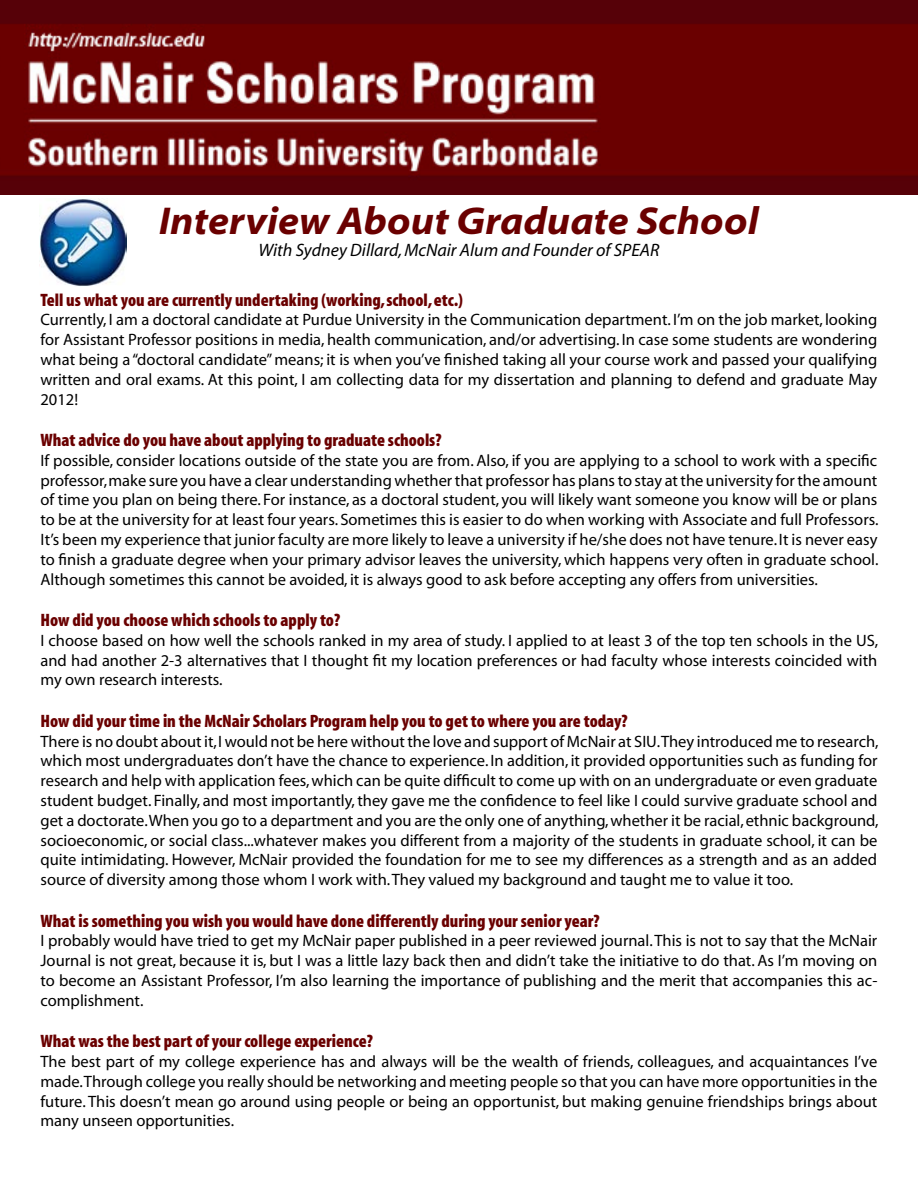
<style>
.page{position:relative;width:918px;height:1188px;background:#fff}
.page>*{position:absolute;margin:0;border:0;box-sizing:border-box;transform-origin:0 0}
.t1{font:39px "Myriad MM It 700 700";color:#6a0000}
.t2{font:18px "Myriad MM 830 300";color:#6a0000}
.t3{font:18px "Myriad MM It 400 600";color:#000}
.t4{font:16.5px/19.8px "Myriad MM 400 600";color:#000;text-align:justify}
</style>
<div class="page">
<img style="left:750px;top:0;width:168px;height:195px">
<img style="left:0;top:0;width:750px;height:195px">
<img style="left:39px;top:199px;width:88px;height:87px">
<h1 class="t1" style="left:159px;top:202px;width:601px">Interview About Graduate School</h1>
<p class="t3" style="left:258px;top:241px;width:403px">With Sydney Dillard, McNair Alum and Founder of SPEAR</p>
<p class="t2" style="left:40px;top:291px;width:424px">Tell us what you are currently undertaking (working, school, etc.)</p>
<p class="t4" style="left:40px;top:311px;width:838px">Currently, I am a doctoral candidate at Purdue University in the Communication department. I’m on the job market, looking for Assistant Professor positions in media, health communication, and/or advertising. In case some students are wondering what being a “doctoral candidate” means; it is when you’ve finished taking all your course work and passed your qualifying written and oral exams. At this point, I am collecting data for my dissertation and planning to defend and graduate May 2012!</p>
<p class="t2" style="left:40px;top:431px;width:403px">What advice do you have about applying to graduate schools?</p>
<p class="t4" style="left:40px;top:451px;width:840px">If possible, consider locations outside of the state you are from. Also, if you are applying to a school to work with a specific professor, make sure you have a clear understanding whether that professor has plans to stay at the university for the amount of time you plan on being there. For instance, as a doctoral student, you will likely want someone you know will be or plans to be at the university for at least four years. Sometimes this is easier to do when working with Associate and full Professors.<br>It’s been my experience that junior faculty are more likely to leave a university if he/she does not have tenure. It is never easy to finish a graduate degree when your primary advisor leaves the university, which happens very often in graduate school.<br>Although sometimes this cannot be avoided, it is always good to ask before accepting any offers from universities.</p>
<p class="t2" style="left:40px;top:611px;width:301px">How did you choose which schools to apply to?</p>
<p class="t4" style="left:40px;top:631px;width:839px">I choose based on how well the schools ranked in my area of study. I applied to at least 3 of the top ten schools in the US, and had another 2-3 alternatives that I thought fit my location preferences or had faculty whose interests coincided with my own research interests.</p>
<p class="t2" style="left:40px;top:712px;width:589px">How did your time in the McNair Scholars Program help you to get to where you are today?</p>
<p class="t4" style="left:40px;top:732px;width:840px">There is no doubt about it, I would not be here without the love and support of McNair at SIU.They introduced me to research, which most undergraduates don’t have the chance to experience. In addition, it provided opportunities such as funding for research and help with application fees, which can be quite difficult to come up with on an undergraduate or even graduate student budget. Finally, and most importantly, they gave me the confidence to feel like I could survive graduate school and get a doctorate. When you go to a department and you are the only one of anything, whether it be racial, ethnic background, socioeconomic, or social class...whatever makes you different from a majority of the students in graduate school, it can be quite intimidating. However, McNair provided the foundation for me to see my differences as a strength and as an added source of diversity among those whom I work with. They valued my background and taught me to value it too.</p>
<p class="t2" style="left:40px;top:912px;width:561px">What is something you wish you would have done differently during your senior year?</p>
<p class="t4" style="left:40px;top:932px;width:838px">I probably would have tried to get my McNair paper published in a peer reviewed journal. This is not to say that the McNair Journal is not great, because it is, but I was a little lazy back then and didn’t take the initiative to do that. As I’m moving on to become an Assistant Professor, I’m also learning the importance of publishing and the merit that accompanies this ac&shy;complishment.</p>
<p class="t2" style="left:40px;top:1032px;width:334px">What was the best part of your college experience?</p>
<p class="t4" style="left:40px;top:1052px;width:838px">The best part of my college experience has and always will be the wealth of friends, colleagues, and acquaintances I’ve made.Through college you really should be networking and meeting people so that you can have more opportunities in the future. This doesn’t mean go around using people or being an opportunist, but making genuine friendships brings about many unseen opportunities.</p>
</div>
